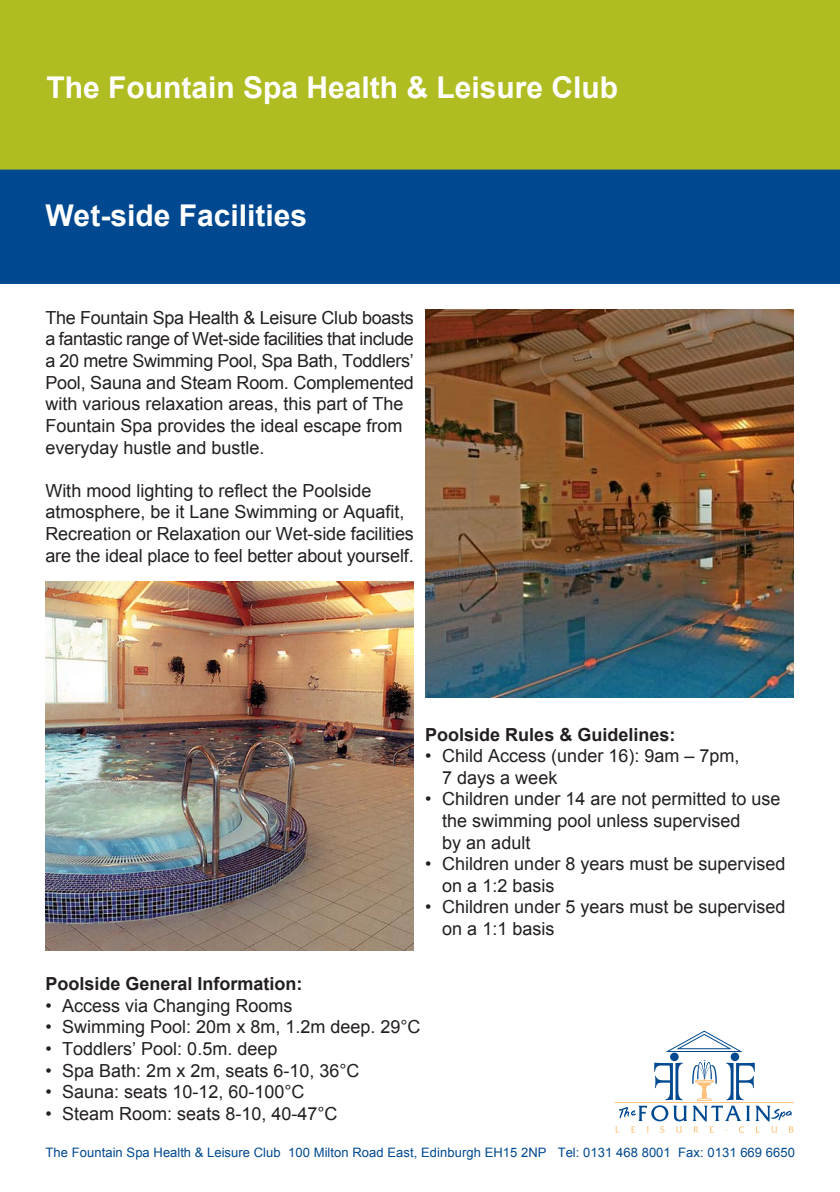
<style>
.page{position:relative;width:840px;height:1192px;background:#fff}
.page>*{position:absolute;margin:0;border:0;box-sizing:border-box;transform-origin:0 0}
.t1{font:700 30px "Arial";color:#fff}
.t2{font:18px/21.6px "Arial";color:#231f20}
.t3{font:700 18px "Arial";color:#231f20}
.t4{font:13px "Arial";letter-spacing:.005em;color:#004990}
</style>
<div class="page">
<div style="left:0;top:0;width:840px;height:170px;background:#afbd22"></div>
<div style="left:0;top:170px;width:840px;height:114px;background:#004990"></div>
<hr style="left:615px;top:1102px;width:179px;height:1px;background:#fdc077">
<svg style="left:615px;top:1030px;width:178px;height:103px"></svg>
<img style="left:425px;top:309px;width:369px;height:388px">
<img style="left:45px;top:582px;width:369px;height:368px">
<h1 class="t1" style="left:46px;top:71px;width:573px">The Fountain Spa Health &amp; Leisure Club</h1>
<h1 class="t1" style="left:45px;top:199px;width:263px">Wet-side Facilities</h1>
<p class="t2" style="left:45px;top:307px;width:370px">The Fountain Spa Health &amp; Leisure Club boasts a fantastic range of Wet-side facilities that include a 20 metre Swimming Pool, Spa Bath, Toddlers’ Pool, Sauna and Steam Room. Complemented with various relaxation areas, this part of The Fountain Spa provides the ideal escape from everyday hustle and bustle.</p>
<p class="t2" style="left:45px;top:480px;width:370px">With mood lighting to reflect the Poolside atmosphere, be it Lane Swimming or Aquafit, Recreation or Relaxation our Wet-side facilities are the ideal place to feel better about yourself.</p>
<p class="t3" style="left:425px;top:724px;width:252px">Poolside Rules &amp; Guidelines:</p>
<p class="t2" style="left:442px;top:745px;width:299px;text-indent:-17px">• Child Access (under 16): 9am – 7pm,<br>7 days a week</p>
<p class="t2" style="left:442px;top:788px;width:340px;text-indent:-17px">• Children under 14 are not permitted to use the swimming pool unless supervised<br>by an adult</p>
<p class="t2" style="left:442px;top:853px;width:345px;text-indent:-17px">• Children under 8 years must be supervised on a 1:2 basis</p>
<p class="t2" style="left:442px;top:896px;width:345px;text-indent:-17px">• Children under 5 years must be supervised on a 1:1 basis</p>
<p class="t3" style="left:45px;top:974px;width:259px">Poolside General Information:</p>
<p class="t2" style="left:45px;top:995px;width:248px">• Access via Changing Rooms</p>
<p class="t2" style="left:45px;top:1016px;width:377px">• Swimming Pool: 20m x 8m, 1.2m deep. 29°C</p>
<p class="t2" style="left:45px;top:1038px;width:233px">• Toddlers’ Pool: 0.5m. deep</p>
<p class="t2" style="left:45px;top:1059px;width:316px">• Spa Bath: 2m x 2m, seats 6-10, 36°C</p>
<p class="t2" style="left:45px;top:1081px;width:261px">• Sauna: seats 10-12, 60-100°C</p>
<p class="t2" style="left:45px;top:1103px;width:294px">• Steam Room: seats 8-10, 40-47°C</p>
<p class="t4" style="left:46px;top:1145px;width:751px">The Fountain Spa Health &amp; Leisure Club 100 Milton Road East, Edinburgh EH15 2NP Tel: 0131 468 8001 Fax: 0131 669 6650</p>
</div>
